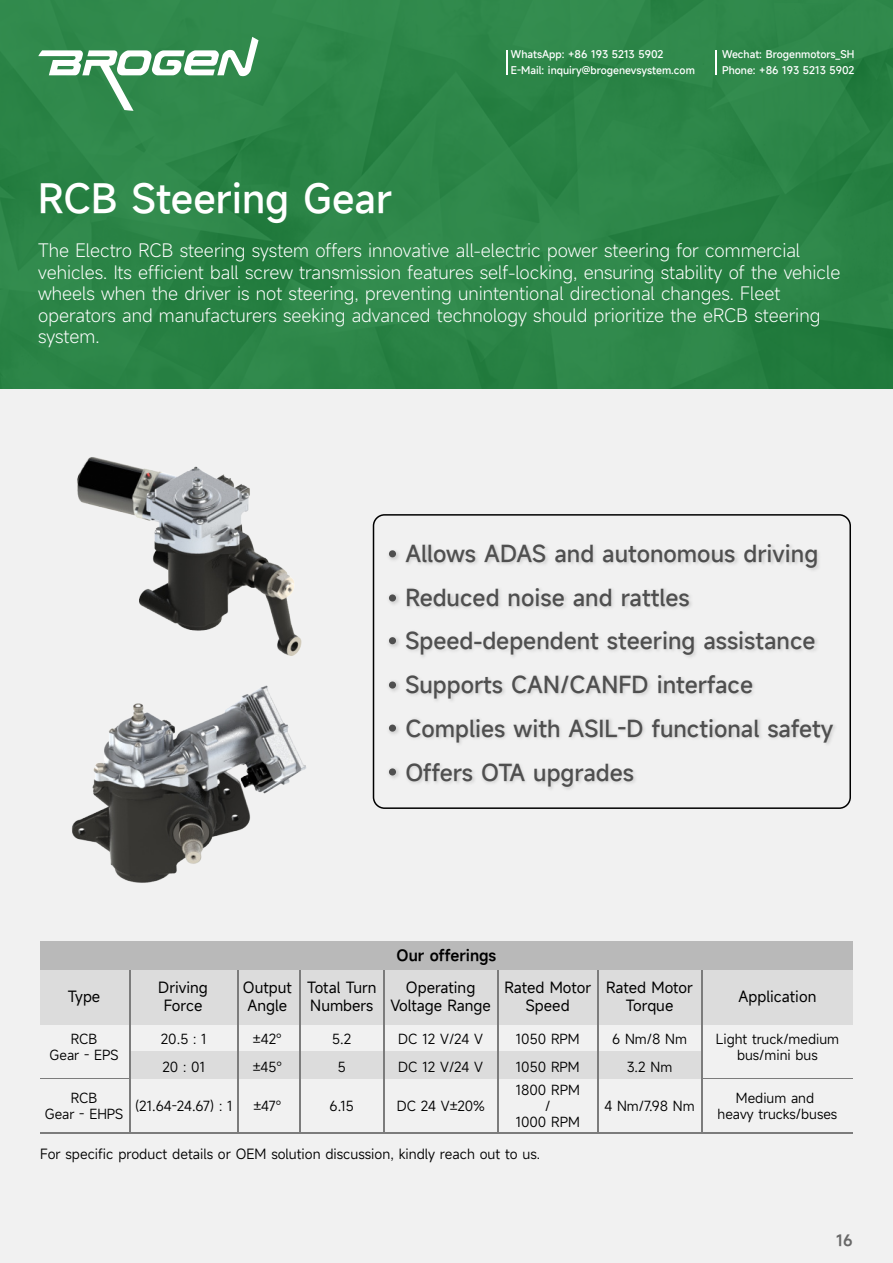
<style>
.page{position:relative;width:893px;height:1263px;background:#f1f1f1}
.page>*{position:absolute;margin:0;border:0;box-sizing:border-box;transform-origin:0 0}
.t1{font:500 38.7px "Mi Sans";color:#fff}
.t2{font:500 22.5px "Mi Sans";color:#4f4f4f}
.t3{font:300 18px/21.6px "Mi Sans";color:#fff}
.t4{font:15px/18px "Mi Sans";color:#000;text-align:center}
.t5{font:600 15px "Mi Sans";color:#000}
.t6{font:600 15px "Mi Sans";color:#686868}
.t7{font:13.65px "Mi Sans";color:#000}
.t8{font:13.5px/16.2px "Mi Sans";color:#000;text-align:center}
.t9{font:500 10.2px/16.2px "Mi Sans";color:#fff}
</style>
<div class="page">
<div style="left:0;top:0;width:893px;height:389px;background:#2d8648"></div>
<svg style="left:38px;top:37px;width:220px;height:74px"></svg>
<svg style="left:716px;top:50px;width:1px;height:24px"></svg>
<svg style="left:506px;top:50px;width:1px;height:24px"></svg>
<div style="left:40px;top:941px;width:813px;height:29px;background:#b9b9b9"></div>
<div style="left:40px;top:970px;width:813px;height:54px;background:#dcdcdc"></div>
<div style="left:130px;top:1051px;width:572px;height:28px;background:#dcdcdc"></div>
<hr style="left:129px;top:970px;width:2px;height:162px;background:#7c7c7c">
<hr style="left:238px;top:970px;width:1px;height:162px;background:#7c7c7c">
<hr style="left:300px;top:970px;width:1px;height:162px;background:#7c7c7c">
<hr style="left:384px;top:970px;width:1px;height:162px;background:#7c7c7c">
<hr style="left:498px;top:970px;width:1px;height:162px;background:#7c7c7c">
<hr style="left:598px;top:970px;width:1px;height:162px;background:#7c7c7c">
<hr style="left:702px;top:970px;width:1px;height:162px;background:#7c7c7c">
<hr style="left:40px;top:1132px;width:813px;height:1px;background:#7c7c7c">
<hr style="left:40px;top:1078px;width:90px;height:1px;background:#7c7c7c">
<hr style="left:702px;top:1078px;width:151px;height:1px;background:#7c7c7c">
<img style="left:71px;top:685px;width:235px;height:198px">
<img style="left:77px;top:457px;width:225px;height:199px">
<img style="left:407px;top:588px;width:284px;height:20px">
<img style="left:388px;top:594px;width:11px;height:11px">
<div style="left:389px;top:594px;width:7px;height:7px;background:#4f4f4f;border-radius:50%"></div>
<img style="left:407px;top:764px;width:228px;height:25px">
<img style="left:388px;top:768px;width:11px;height:11px">
<div style="left:389px;top:768px;width:7px;height:7px;background:#4f4f4f;border-radius:50%"></div>
<img style="left:407px;top:719px;width:428px;height:25px">
<img style="left:388px;top:725px;width:11px;height:9px">
<div style="left:389px;top:724px;width:7px;height:8px;background:#4f4f4f;border-radius:50%"></div>
<img style="left:388px;top:637px;width:11px;height:10px">
<div style="left:389px;top:637px;width:7px;height:7px;background:#4f4f4f;border-radius:50%"></div>
<img style="left:407px;top:545px;width:412px;height:25px">
<img style="left:388px;top:550px;width:11px;height:10px">
<div style="left:389px;top:550px;width:7px;height:7px;background:#4f4f4f;border-radius:50%"></div>
<img style="left:407px;top:676px;width:347px;height:25px">
<img style="left:388px;top:681px;width:11px;height:11px">
<div style="left:389px;top:681px;width:7px;height:7px;background:#4f4f4f;border-radius:50%"></div>
<div style="left:373px;top:514px;width:478px;height:295px;border:1px solid #000;border-radius:11px"></div>
<p class="t9" style="left:511px;top:47px;width:185px">WhatsApp: +86 193 5213 5902<br>E-Mail: inquiry@brogenevsystem.com</p>
<p class="t9" style="left:722px;top:47px;width:134px">Wechat: Brogenmotors_SH</p>
<p class="t9" style="left:722px;top:63px;width:134px">Phone: +86 193 5213 5902</p>
<h1 class="t1" style="left:38px;top:181px;width:355px">RCB Steering Gear</h1>
<p class="t3" style="left:38px;top:239px;width:804px">The Electro RCB steering system offers innovative all-electric power steering for commercial vehicles. Its efficient ball screw transmission features self-locking, ensuring stability of the vehicle wheels when the driver is not steering, preventing unintentional directional changes. Fleet operators and manufacturers seeking advanced technology should prioritize the eRCB steering system.</p>
<p class="t2" style="left:405px;top:543px;width:414px">Allows ADAS and autonomous driving</p>
<p class="t2" style="left:405px;top:587px;width:286px">Reduced noise and rattles</p>
<p class="t2" style="left:405px;top:626px;width:412px">Speed-dependent steering assistance</p>
<p class="t2" style="left:405px;top:674px;width:349px">Supports CAN/CANFD interface</p>
<p class="t2" style="left:405px;top:718px;width:430px">Complies with ASIL-D functional safety</p>
<p class="t2" style="left:405px;top:762px;width:230px">Offers OTA upgrades</p>
<p class="t4" style="left:68px;top:988px;width:34px">Type</p>
<p class="t4" style="left:158px;top:979px;width:51px">Driving<br>Force</p>
<p class="t4" style="left:243px;top:979px;width:50px">Output<br>Angle</p>
<p class="t5" style="left:397px;top:949px;width:101px">Our offerings</p>
<p class="t4" style="left:307px;top:979px;width:71px;text-align:left">Total Turn<br>Numbers</p>
<p class="t4" style="left:390px;top:979px;width:102px">Operating<br>Voltage Range</p>
<p class="t8" style="left:50px;top:1031px;width:71px">RCB<br>Gear - EPS</p>
<p class="t8" style="left:332px;top:1031px;width:21px">5.2</p>
<p class="t8" style="left:398px;top:1031px;width:86px">DC 12 V/24 V</p>
<p class="t8" style="left:338px;top:1058px;width:10px">5</p>
<p class="t8" style="left:398px;top:1058px;width:86px">DC 12 V/24 V</p>
<p class="t8" style="left:45px;top:1089px;width:80px">RCB<br>Gear - EHPS</p>
<p class="t8" style="left:330px;top:1098px;width:26px">6.15</p>
<p class="t8" style="left:397px;top:1098px;width:89px">DC 24 V±20%</p>
<p class="t8" style="left:161px;top:1025px;width:47px;line-height:27.5px;text-align:left">20.5 : 1<br>20 : 01</p>
<p class="t8" style="left:135px;top:1098px;width:99px">(21.64-24.67) : 1</p>
<p class="t8" style="left:253px;top:1025px;width:31px;line-height:27.5px;text-align:left">±42° ±45°</p>
<p class="t8" style="left:253px;top:1098px;width:29px">±47°</p>
<p class="t4" style="left:504px;top:979px;width:88px">Rated Motor<br>Speed</p>
<p class="t8" style="left:516px;top:1025px;width:65px;line-height:27.5px;text-align:left">1050 RPM<br>1050 RPM</p>
<p class="t8" style="left:516px;top:1081px;width:66px">1800 RPM /<br>1000 RPM</p>
<p class="t7" style="left:40px;top:1145px;width:501px">For specific product details or OEM solution discussion, kindly reach out to us.</p>
<p class="t4" style="left:606px;top:979px;width:88px">Rated Motor<br>Torque</p>
<p class="t8" style="left:612px;top:1025px;width:76px;line-height:27.5px">6 Nm/8 Nm<br>3.2 Nm</p>
<p class="t8" style="left:604px;top:1098px;width:92px">4 Nm/7.98 Nm</p>
<p class="t4" style="left:738px;top:988px;width:79px">Application</p>
<p class="t8" style="left:716px;top:1031px;width:125px">Light truck/medium bus/mini bus</p>
<p class="t8" style="left:718px;top:1089px;width:121px">Medium and<br>heavy trucks/buses</p>
<p class="t6" style="left:836px;top:1234px;width:18px">16</p>
</div>
